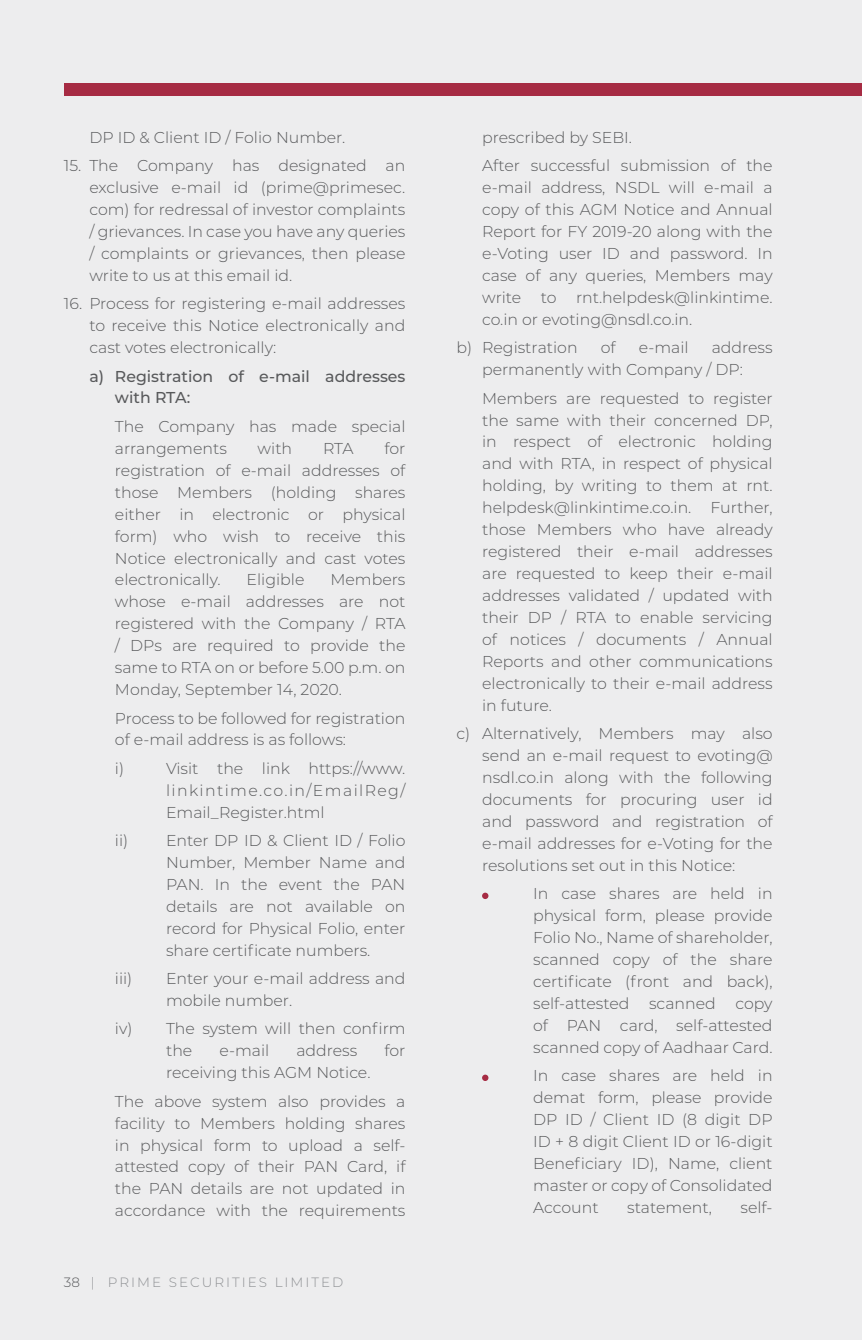
<style>
.page{position:relative;width:862px;height:1340px;background:#fff}
.page>*{position:absolute;margin:0;border:0;box-sizing:border-box;transform-origin:0 0}
.t1{font:300 15.75px/22.1px "Montserrat";color:#58595b;text-align:justify}
.t2{font:500 15.75px/22.1px "Montserrat";color:#58595b}
.t3{font:300 13.5px "Montserrat";letter-spacing:.15em;color:#8f9194}
.s1{color:#58595b}
</style>
<div class="page">
<div style="left:0;top:0;width:861px;height:1339px;background:#ededee"></div>
<div style="left:64px;top:83px;width:797px;height:13px;background:#a62b43"></div>
<div style="left:482px;top:892px;width:6px;height:7px;background:#a62b43;border-radius:50%"></div>
<div style="left:482px;top:1074px;width:6px;height:7px;background:#a62b43;border-radius:50%"></div>
<p class="t1" style="left:89px;top:126px;width:257px">DP ID &amp; Client ID / Folio N umber.</p>
<p class="t1" style="left:89px;top:154px;width:317px;text-indent:-26px">15. The Company has designated an exclusive e-mail id (prime@primesec. com) for redressal of investor complaints / grievances. In case you have any queries / complaints or grievances, then please write to us at this email id.</p>
<p class="t1" style="left:89px;top:292px;width:317px;text-indent:-26px">16. Process for registering e-mail addresses to receive this N otice electronically and cast votes electronically:</p>
<p class="t2" style="left:115px;top:364px;width:292px;text-indent:-26px">a) Registration of e-mail addresses with RTA:</p>
<p class="t1" style="left:64px;top:414px;width:21px">T</p>
<p class="t1" style="left:115px;top:414px;width:292px;text-indent:9px">he Company has made special arrangements</p>
<p class="t1" style="left:115px;top:436px;width:292px;text-indent:269px">for registration of e-mail addresses of those Members (holding shares either in electronic or physical form) who wish to receive this N otice electronically and cast votes electronically.</p>
<p class="t1" style="left:257px;top:436px;width:36px">with</p>
<p class="t1" style="left:323px;top:436px;width:32px">RTA</p>
<p class="t1" style="left:115px;top:568px;width:292px;text-indent:215px">Members whose e-mail addresses are not registered with the Company / RTA / DPs are required to provide the same to RTA on or before 5.00 p.m. on Monday, September 14, 2020.</p>
<p class="t1" style="left:64px;top:706px;width:22px">P</p>
<p class="t1" style="left:246px;top:568px;width:59px">Eligible</p>
<p class="t1" style="left:115px;top:706px;width:292px;text-indent:11px">rocess to be followed for registration of e-mail address is as follows:</p>
<p class="t1" style="left:115px;top:756px;width:11px">i)</p>
<p class="t1" style="left:166px;top:756px;width:241px">Visit the link https://www. linkintime.co.in/EmailReg/ Email_Register.html</p>
<p class="t1" style="left:115px;top:829px;width:38px">ii) E</p>
<p class="t1" style="left:166px;top:829px;width:241px;text-align:left;text-indent:11px">nter DP ID &amp; Client ID / Folio<br>N umber, Member Name and<br>PAN . In the event the PAN details are not available on record for P hysical Folio, enter share certificate numbers.</p>
<p class="t1" style="left:115px;top:967px;width:40px">iii) E</p>
<p class="t1" style="left:166px;top:967px;width:241px;text-indent:11px">nter your e-mail address and mobile number.</p>
<p class="t1" style="left:115px;top:1017px;width:40px">iv) T</p>
<p class="t1" style="left:166px;top:1017px;width:241px;text-indent:9px">he system will then confirm the</p>
<p class="t1" style="left:219px;top:1039px;width:51px">e-mail</p>
<p class="t1" style="left:296px;top:1039px;width:62px">address</p>
<p class="t1" style="left:384px;top:1039px;width:22px">for</p>
<p class="t1" style="left:166px;top:1061px;width:206px">receiving this AGM N otice.</p>
<p class="t1" style="left:115px;top:1089px;width:292px;text-align:center">he above system also provides a facility to Members holding shares in physical form to upload a self&shy;attested copy of their PAN Card, if the PAN details are not updated in accordance with the requirements</p>
<p class="t1" style="left:64px;top:1089px;width:21px">T</p>
<p class="t3" style="left:64px;top:1272px;width:55px"><span class="s1">38</span> | Prim</p>
<p class="t3" style="left:152px;top:1272px;width:132px">e Securi ti es Limi</p>
<p class="t3" style="left:311px;top:1272px;width:31px">ted</p>
<p class="t1" style="left:482px;top:123px;width:292px;line-height:28.3px">prescribed by SE BI.<br>After successful submission of the</p>
<p class="t1" style="left:482px;top:176px;width:292px">e-mail address, NSDL will e-mail a copy of this AGM N otice and Annual Report for FY 2019-20 along with the e-Voting user ID and password. In case of any queries, Members may write to rnt.helpdesk@linkintime. co.in or evoting@nsdl.co.in.</p>
<p class="t1" style="left:456px;top:336px;width:122px">b) Registration</p>
<p class="t1" style="left:600px;top:336px;width:16px">of</p>
<p class="t1" style="left:638px;top:336px;width:51px">e-mail</p>
<p class="t1" style="left:482px;top:336px;width:292px;text-indent:229px">address permanently with Company / DP:</p>
<p class="t1" style="left:482px;top:386px;width:292px">Members are requested to register the same with their concerned DP, in respect of electronic holding and with RTA, in respect of physical holding, by writing to them at rnt. helpdesk@linkintime.co.in. Further, those Members who have already registered their e-mail addresses are requested to keep their e-mail addresses validated / updated with their DP / RTA to enable servicing of notices / documents / Annual Reports and other communications electronically to their e-mail address in future.</p>
<p class="t1" style="left:482px;top:722px;width:292px;text-indent:-26px">c) Alternatively, Members may also send an e-mail request to evoting@ nsdl.co.in along with the following documents for procuring user id and password and registration of e-mail addresses for e-Voting for the resolutions set out in this N otice:</p>
<p class="t1" style="left:533px;top:882px;width:241px">In case shares are held in physical form, please provide Folio No., Name of shareholder, scanned copy of the share certificate (front and back), self-attested scanned copy of PAN</p>
<p class="t1" style="left:533px;top:1013px;width:241px;text-align:right">card, self-attested<br>scanned copy of Aadhaar Card.</p>
<p class="t1" style="left:533px;top:1063px;width:241px;text-align:left">In case shares are held in demat form, please provide<br>DP ID / Client ID (8 digit DP<br>ID + 8 digit Client ID or 16-digit<br>Beneficiary ID), N ame, client master or copy of Consolidated<br>Account</p>
<p class="t1" style="left:626px;top:1195px;width:86px">statement,</p>
<p class="t1" style="left:740px;top:1195px;width:34px">self-</p>
</div>
